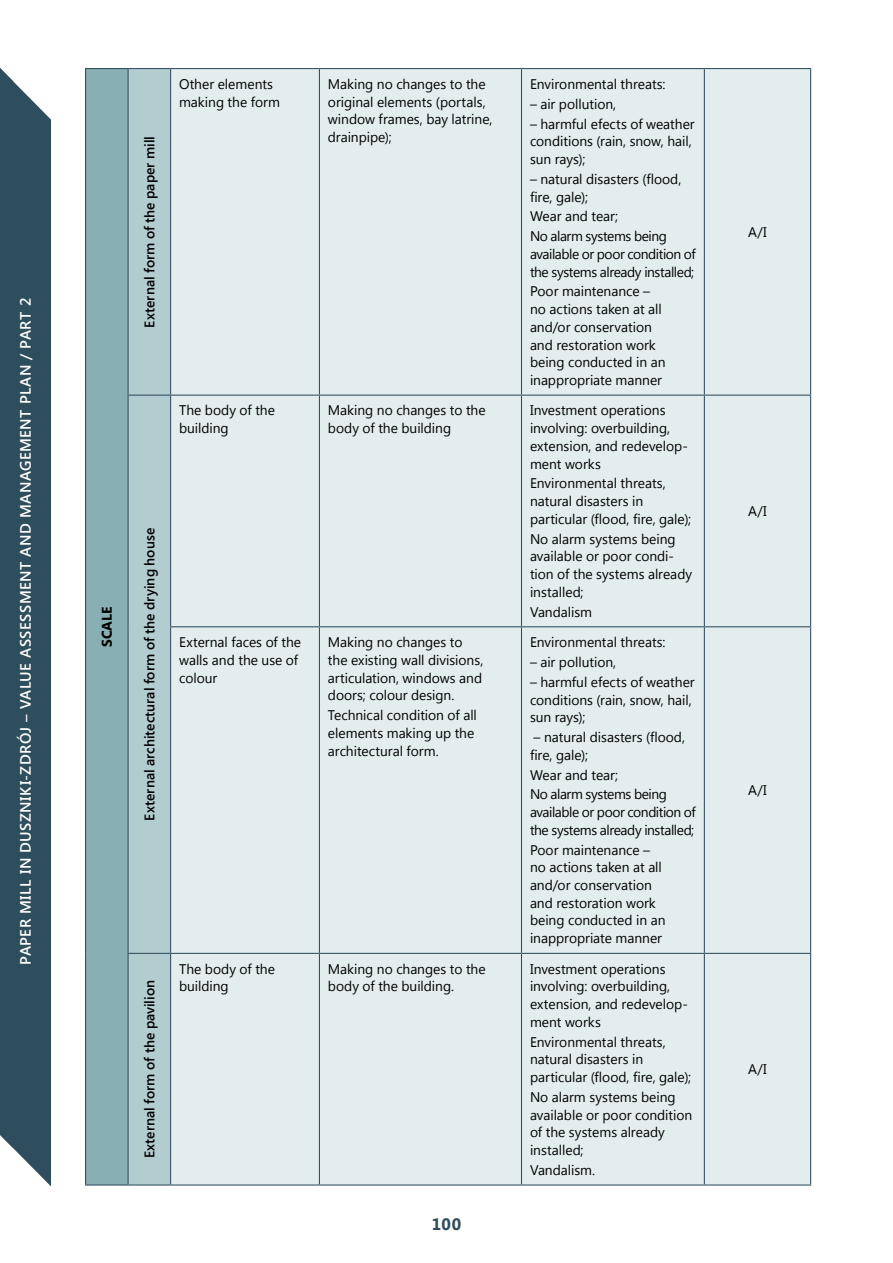
<style>
.page{position:relative;width:893px;height:1263px;background:#fff}
.page>*{position:absolute;margin:0;border:0;box-sizing:border-box;transform-origin:0 0}
.t1{font:700 16.5px "Segoe UI";color:#2f4e5d}
.t2{font:600 15px "Segoe UI";letter-spacing:.03em;color:#fff}
.t3{font:13.95px/17.7px "Segoe UI";letter-spacing:-.005em;color:#000}
.t4{font:13.95px/17.7px "Segoe UI";letter-spacing:-.03em;color:#000}
.t5{font:600 13.95px "Segoe UI";color:#000}
.t6{font:13.95px/19.8px "Segoe UI";letter-spacing:-.025em;color:#000}
.t7{font:700 13.95px "Segoe UI";letter-spacing:-.005em;color:#000}
</style>
<div class="page">
<div style="left:86px;top:69px;width:42px;height:1116px;background:#88afb4"></div>
<div style="left:129px;top:69px;width:41px;height:1115px;background:#b3cccf"></div>
<div style="left:171px;top:69px;width:639px;height:1115px;background:#e3eded"></div>
<hr style="left:85px;top:68px;width:43px;height:1px;background:#2f4e5d">
<hr style="left:85px;top:69px;width:1px;height:326px;background:#2f4e5d">
<hr style="left:128px;top:68px;width:43px;height:1px;background:#2f4e5d">
<hr style="left:128px;top:69px;width:1px;height:326px;background:#2f4e5d">
<hr style="left:171px;top:68px;width:148px;height:1px;background:#2f4e5d">
<hr style="left:170px;top:69px;width:1px;height:326px;background:#2f4e5d">
<hr style="left:319px;top:68px;width:202px;height:1px;background:#2f4e5d">
<hr style="left:319px;top:69px;width:1px;height:326px;background:#2f4e5d">
<hr style="left:521px;top:68px;width:183px;height:1px;background:#2f4e5d">
<hr style="left:521px;top:69px;width:1px;height:326px;background:#2f4e5d">
<hr style="left:704px;top:68px;width:107px;height:1px;background:#2f4e5d">
<hr style="left:704px;top:69px;width:1px;height:326px;background:#2f4e5d">
<hr style="left:810px;top:69px;width:1px;height:326px;background:#2f4e5d">
<hr style="left:85px;top:395px;width:1px;height:232px;background:#2f4e5d">
<hr style="left:128px;top:395px;width:43px;height:1px;background:#2f4e5d">
<hr style="left:128px;top:396px;width:1px;height:231px;background:#2f4e5d">
<hr style="left:171px;top:395px;width:148px;height:1px;background:#2f4e5d">
<hr style="left:170px;top:396px;width:1px;height:230px;background:#2f4e5d">
<hr style="left:319px;top:395px;width:202px;height:1px;background:#2f4e5d">
<hr style="left:319px;top:396px;width:1px;height:230px;background:#2f4e5d">
<hr style="left:521px;top:395px;width:183px;height:1px;background:#2f4e5d">
<hr style="left:521px;top:396px;width:1px;height:230px;background:#2f4e5d">
<hr style="left:704px;top:395px;width:107px;height:1px;background:#2f4e5d">
<hr style="left:704px;top:396px;width:1px;height:230px;background:#2f4e5d">
<hr style="left:810px;top:396px;width:1px;height:230px;background:#2f4e5d">
<hr style="left:85px;top:627px;width:1px;height:326px;background:#2f4e5d">
<hr style="left:128px;top:627px;width:1px;height:326px;background:#2f4e5d">
<hr style="left:170px;top:626px;width:149px;height:1px;background:#2f4e5d">
<hr style="left:170px;top:627px;width:1px;height:326px;background:#2f4e5d">
<hr style="left:319px;top:626px;width:202px;height:1px;background:#2f4e5d">
<hr style="left:319px;top:627px;width:1px;height:326px;background:#2f4e5d">
<hr style="left:521px;top:626px;width:183px;height:1px;background:#2f4e5d">
<hr style="left:521px;top:627px;width:1px;height:326px;background:#2f4e5d">
<hr style="left:704px;top:626px;width:107px;height:1px;background:#2f4e5d">
<hr style="left:704px;top:627px;width:1px;height:326px;background:#2f4e5d">
<hr style="left:810px;top:627px;width:1px;height:326px;background:#2f4e5d">
<hr style="left:85px;top:953px;width:1px;height:231px;background:#2f4e5d">
<hr style="left:128px;top:953px;width:43px;height:1px;background:#2f4e5d">
<hr style="left:128px;top:954px;width:1px;height:230px;background:#2f4e5d">
<hr style="left:171px;top:953px;width:148px;height:1px;background:#2f4e5d">
<hr style="left:170px;top:954px;width:1px;height:230px;background:#2f4e5d">
<hr style="left:319px;top:953px;width:202px;height:1px;background:#2f4e5d">
<hr style="left:319px;top:954px;width:1px;height:230px;background:#2f4e5d">
<hr style="left:521px;top:953px;width:183px;height:1px;background:#2f4e5d">
<hr style="left:521px;top:954px;width:1px;height:230px;background:#2f4e5d">
<hr style="left:704px;top:953px;width:107px;height:1px;background:#2f4e5d">
<hr style="left:704px;top:954px;width:1px;height:230px;background:#2f4e5d">
<hr style="left:810px;top:954px;width:1px;height:230px;background:#2f4e5d">
<hr style="left:85px;top:1184px;width:43px;height:1px;background:#2f4e5d">
<hr style="left:128px;top:1184px;width:43px;height:1px;background:#2f4e5d">
<hr style="left:171px;top:1184px;width:148px;height:1px;background:#2f4e5d">
<hr style="left:319px;top:1184px;width:202px;height:1px;background:#2f4e5d">
<hr style="left:521px;top:1184px;width:183px;height:1px;background:#2f4e5d">
<hr style="left:704px;top:1184px;width:107px;height:1px;background:#2f4e5d">
<div style="left:0;top:68px;width:51px;height:1118px;background:#2f4e5d"></div>
<p class="t2" style="left:15px;top:965px;width:668px;rotate:-90deg">PAPER MILL IN DUSZNIKI-ZDRÓJ – VALUE ASSESSMENT AND MANAGEMENT PLAN / PART 2</p>
<p class="t7" style="left:97px;top:647px;width:42px;rotate:-90deg">SCALE</p>
<p class="t5" style="left:140px;top:328px;width:193px;rotate:-90deg">External form of the paper mill</p>
<p class="t5" style="left:140px;top:820px;width:294px;rotate:-90deg">External architectural form of the drying house</p>
<p class="t5" style="left:140px;top:1158px;width:180px;rotate:-90deg">External form of the pavilion</p>
<p class="t3" style="left:179px;top:75px;width:102px">Other elements making the form</p>
<p class="t3" style="left:328px;top:75px;width:166px">Making no changes to the original elements (portals, window frames, bay latrine, drainpipe);</p>
<p class="t3" style="left:530px;top:75px;width:137px">Environmental threats:</p>
<p class="t3" style="left:530px;top:94px;width:88px">– air pollution,</p>
<p class="t3" style="left:530px;top:114px;width:166px">– harmful efects of weather conditions (rain, snow, hail, sun rays);</p>
<p class="t3" style="left:530px;top:169px;width:153px">– natural disasters (flood, fire, gale);</p>
<p class="t6" style="left:530px;top:206px;width:139px">Wear and tear;<br>No alarm systems being</p>
<p class="t4" style="left:530px;top:244px;width:167px">available or poor condition of the systems already installed;</p>
<p class="t3" style="left:530px;top:282px;width:137px">Poor maintenance – no actions taken at all and/or conservation and restoration work being conducted in an inappropriate manner</p>
<p class="t3" style="left:179px;top:401px;width:97px">The body of the building</p>
<p class="t3" style="left:328px;top:401px;width:159px">Making no changes to the body of the building</p>
<p class="t3" style="left:530px;top:401px;width:159px">Investment operations involving: overbuilding, extension, and redevelop&shy;ment works</p>
<p class="t3" style="left:530px;top:474px;width:163px">Environmental threats, natural disasters in particular (flood, fire, gale);</p>
<p class="t3" style="left:530px;top:529px;width:164px">No alarm systems being available or poor condi&shy;tion of the systems already installed;</p>
<p class="t3" style="left:530px;top:602px;width:64px">Vandalism</p>
<p class="t3" style="left:179px;top:633px;width:123px">External faces of the walls and the use of colour</p>
<p class="t3" style="left:328px;top:633px;width:157px">Making no changes to the existing wall divisions, articulation, windows and doors; colour design.</p>
<p class="t3" style="left:328px;top:706px;width:151px">Technical condition of all elements making up the architectural form.</p>
<p class="t3" style="left:530px;top:633px;width:137px">Environmental threats:</p>
<p class="t3" style="left:530px;top:653px;width:88px">– air pollution,</p>
<p class="t3" style="left:530px;top:672px;width:166px">– harmful efects of weather conditions (rain, snow, hail, sun rays);</p>
<p class="t3" style="left:530px;top:728px;width:157px">– natural disasters (flood, fire, gale);</p>
<p class="t6" style="left:530px;top:764px;width:139px">Wear and tear;<br>No alarm systems being</p>
<p class="t4" style="left:530px;top:803px;width:167px">available or poor condition of the systems already installed;</p>
<p class="t3" style="left:530px;top:840px;width:137px">Poor maintenance – no actions taken at all and/or conservation and restoration work being conducted in an inappropriate manner</p>
<p class="t3" style="left:179px;top:959px;width:97px">The body of the building</p>
<p class="t3" style="left:328px;top:959px;width:159px">Making no changes to the body of the building.</p>
<p class="t3" style="left:530px;top:959px;width:159px">Investment operations involving: overbuilding, extension, and redevelop&shy;ment works</p>
<p class="t3" style="left:530px;top:1032px;width:163px">Environmental threats, natural disasters in particular (flood, fire, gale);</p>
<p class="t3" style="left:530px;top:1087px;width:164px">No alarm systems being available or poor condition of the systems already installed;</p>
<p class="t3" style="left:530px;top:1160px;width:67px">Vandalism.</p>
<p class="t1" style="left:432px;top:1213px;width:31px">100</p>
<p class="t3" style="left:748px;top:223px;width:20px">A/I</p>
<p class="t3" style="left:748px;top:502px;width:20px">A/I</p>
<p class="t3" style="left:748px;top:781px;width:20px">A/I</p>
<p class="t3" style="left:748px;top:1060px;width:20px">A/I</p>
</div>
